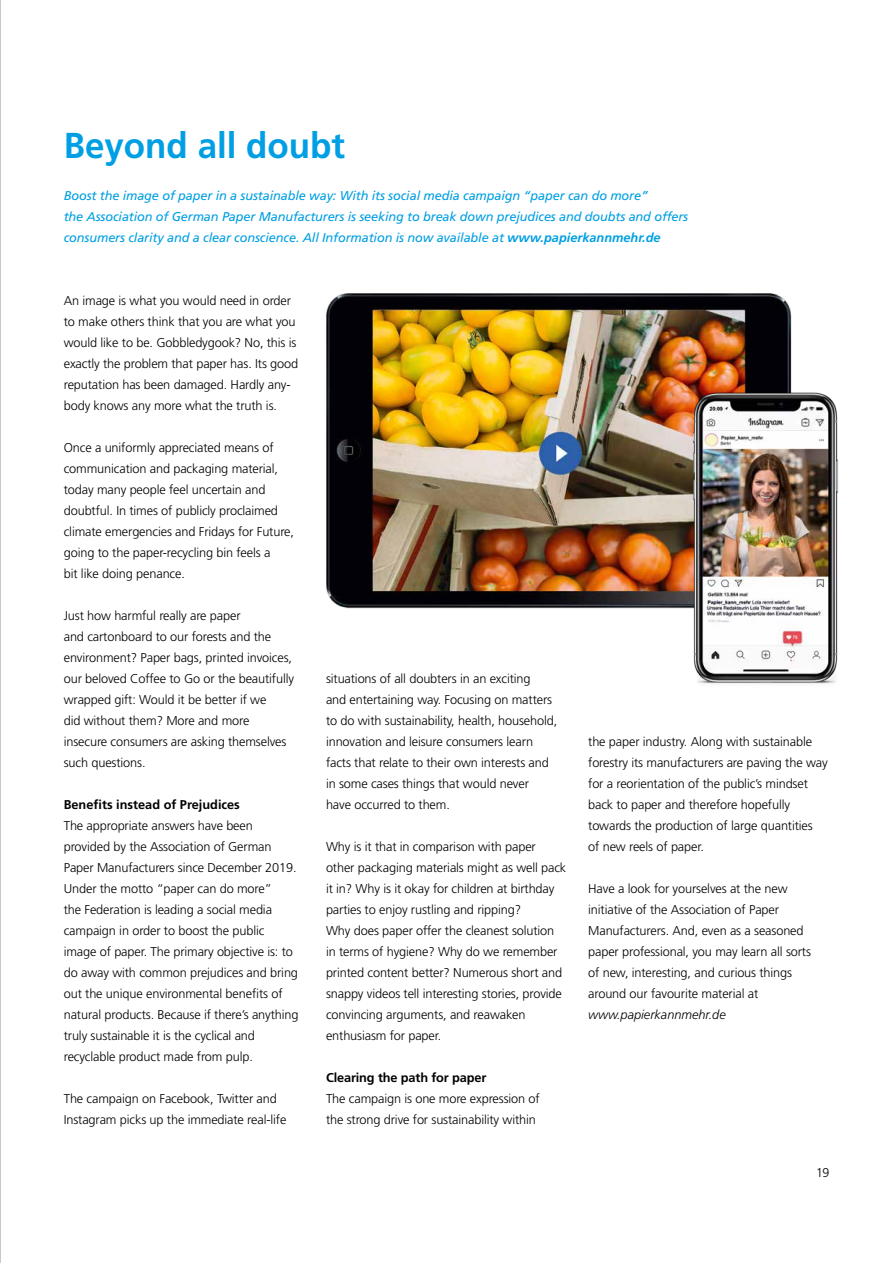
<style>
.page{position:relative;width:893px;height:1263px;background:#fff}
.page>*{position:absolute;margin:0;border:0;box-sizing:border-box;transform-origin:0 0}
.t1{font:700 36px "Frutiger";color:#009fe3}
.t2{font:300 12.75px/21px "Frutiger";letter-spacing:-.01em;color:#000}
.t3{font:italic 12.75px/21px "Frutiger";letter-spacing:-.01em;color:#009fe3}
.t4{font:700 12.75px "Frutiger";color:#000}
.t5{font:italic 300 12.75px "Frutiger";color:#000}
.s1{font-weight:700}
</style>
<div class="page">
<img style="left:326px;top:293px;width:466px;height:316px">
<img style="left:686px;top:380px;width:153px;height:304px">
<hr style="left:0;top:0;width:1px;height:1263px;background:#b1b2b3">
<h1 class="t1" style="left:64px;top:124px;width:283px">Beyond all doubt</h1>
<p class="t3" style="left:64px;top:185px;width:626px">Boost the image of paper in a sustainable way: With its social media campaign “paper can do more”<br>the Association of German Paper Manufacturers is seeking to break down prejudices and doubts and offers consumers clarity and a clear conscience. All Information is now available at <span class="s1">www.papierkannmehr.de</span></p>
<p class="t2" style="left:64px;top:290px;width:236px">An image is what you would need in order to make others think that you are what you would like to be. Gobbledygook? No, this is exactly the problem that paper has. Its good reputation has been damaged. Hardly any&shy;body knows any more what the truth is.</p>
<p class="t2" style="left:64px;top:437px;width:232px">Once a uniformly appreciated means of communication and packaging material, today many people feel uncertain and doubtful. In times of publicly proclaimed climate emergencies and Fridays for Future, going to the paper-recycling bin feels a<br>bit like doing penance.</p>
<p class="t2" style="left:64px;top:605px;width:232px">Just how harmful really are paper<br>and cartonboard to our forests and the environment? Paper bags, printed invoices, our beloved Coffee to Go or the beautifully wrapped gift: Would it be better if we<br>did without them? More and more insecure consumers are asking themselves such questions.</p>
<p class="t4" style="left:64px;top:797px;width:178px">Benefits instead of Prejudices</p>
<p class="t2" style="left:64px;top:815px;width:236px">The appropriate answers have been provided by the Association of German Paper Manufacturers since December 2019.<br>Under the motto “paper can do more”<br>the Federation is leading a social media campaign in order to boost the public image of paper. The primary objective is: to do away with common prejudices and bring out the unique environmental benefits of natural products. Because if there’s anything truly sustainable it is the cyclical and recyclable product made from pulp.</p>
<p class="t2" style="left:64px;top:1088px;width:224px">The campaign on Facebook, Twitter and<br>Instagram picks up the immediate real-life</p>
<p class="t2" style="left:326px;top:668px;width:233px">situations of all doubters in an exciting<br>and entertaining way. Focusing on matters to do with sustainability, health, household, innovation and leisure consumers learn facts that relate to their own interests and in some cases things that would never have occurred to them.</p>
<p class="t2" style="left:326px;top:836px;width:242px">Why is it that in comparison with paper other packaging materials might as well pack it in? Why is it okay for children at birthday parties to enjoy rustling and ripping?<br>Why does paper offer the cleanest solution in terms of hygiene? Why do we remember printed content better? Numerous short and snappy videos tell interesting stories, provide convincing arguments, and reawaken enthusiasm for paper.</p>
<p class="t4" style="left:326px;top:1070px;width:162px">Clearing the path for paper</p>
<p class="t2" style="left:326px;top:1088px;width:215px">The campaign is one more expression of the strong drive for sustainability within</p>
<p class="t2" style="left:588px;top:731px;width:241px">the paper industry. Along with sustainable forestry its manufacturers are paving the way for a reorientation of the public’s mindset back to paper and therefore hopefully towards the production of large quantities<br>of new reels of paper.</p>
<p class="t2" style="left:588px;top:878px;width:224px">Have a look for yourselves at the new initiative of the Association of Paper Manufacturers. And, even as a seasoned paper professional, you may learn all sorts of new, interesting, and curious things around our favourite material at</p>
<p class="t5" style="left:588px;top:1007px;width:139px">www.papierkannmehr.de</p>
<p class="t2" style="left:816px;top:1162px;width:15px">19</p>
</div>
